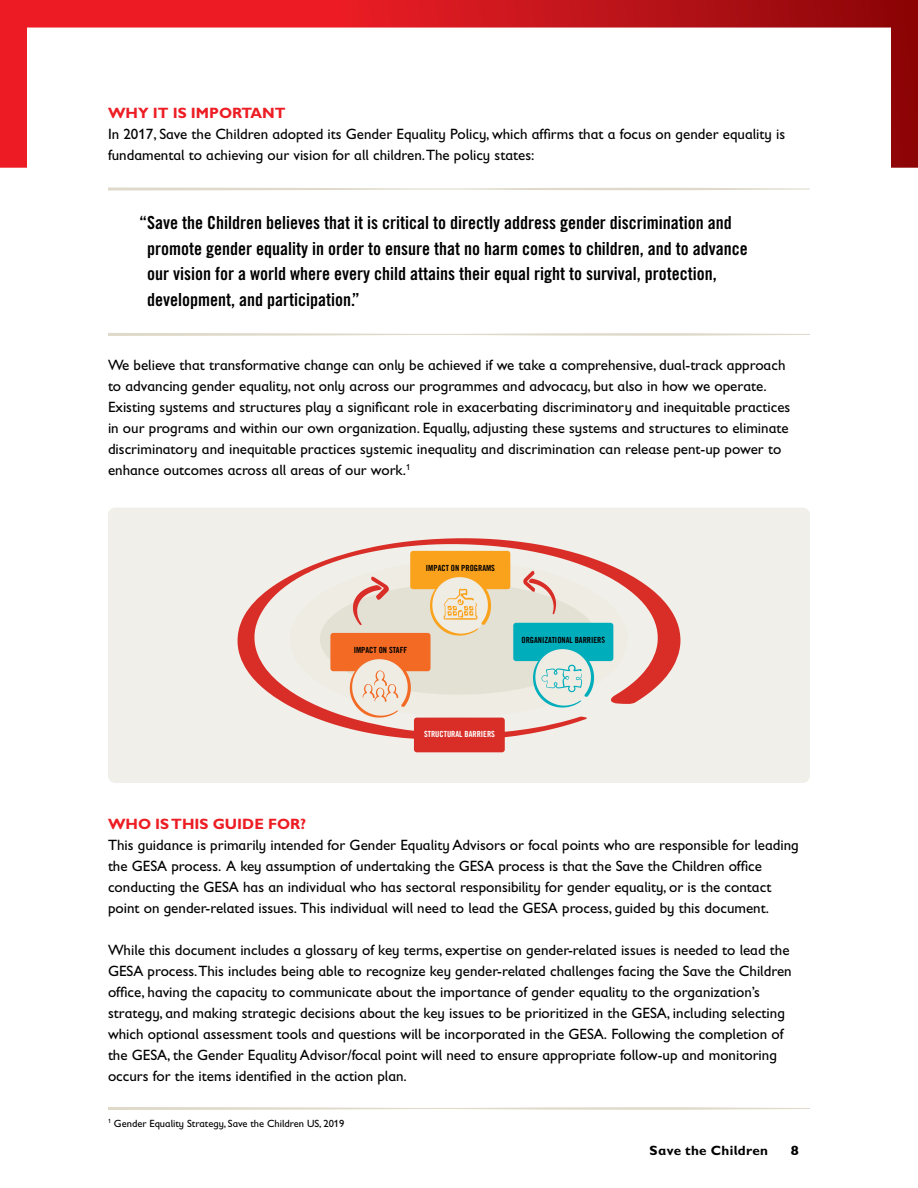
<style>
.page{position:relative;width:918px;height:1188px;background:#fff}
.page>*{position:absolute;margin:0;border:0;box-sizing:border-box;transform-origin:0 0}
.t1{font:18px/25.5px "Trade Gothic LT Std Bd Cn 20";color:#000}
.t2{font:15px/21px "Gill Sans Infant Std";color:#000}
.t3{font:700 15px "Gill Sans Infant Std";color:#ed1d24}
.t4{font:700 13.5px "Gill Sans Infant Std";letter-spacing:.025em;color:#000}
.t5{font:700 13.5px "Gill Sans";color:#000}
.t6{font:10.5px "Gill Sans Infant Std";color:#000}
.t7{font:8.4px "Trade Gothic LT Com Bd Cn 20";color:#000}
.t8{font:8.4px "Trade Gothic LT Com Bd Cn 20";color:#fff}
</style>
<div class="page">
<svg style="left:0;top:0;width:918px;height:168px"></svg>
<div style="left:108px;top:508px;width:702px;height:275px;background:#f1efe9;border-radius:7px"></div>
<svg style="left:108px;top:1107px;width:702px;height:3px"></svg>
<svg style="left:108px;top:188px;width:702px;height:2px"></svg>
<svg style="left:108px;top:333px;width:702px;height:3px"></svg>
<svg style="left:238px;top:538px;width:442px;height:201px"></svg>
<div style="left:290px;top:561px;width:338px;height:156px;background:#efece4;border-radius:50%"></div>
<div style="left:320px;top:583px;width:277px;height:112px;background:#e3e0d4;border-radius:50%"></div>
<div style="left:410px;top:551px;width:100px;height:38px;background:#faa21b;border-radius:3px"></div>
<svg style="left:430px;top:577px;width:61px;height:59px"></svg>
<div style="left:330px;top:633px;width:101px;height:38px;background:#f26a24;border-radius:3px"></div>
<svg style="left:350px;top:659px;width:61px;height:59px"></svg>
<div style="left:513px;top:623px;width:100px;height:38px;background:#00adbb;border-radius:3px"></div>
<svg style="left:533px;top:649px;width:61px;height:59px"></svg>
<svg style="left:523px;top:570px;width:33px;height:44px"></svg>
<svg style="left:353px;top:576px;width:36px;height:49px"></svg>
<div style="left:414px;top:718px;width:91px;height:34px;background:#d92e27;border-radius:3px"></div>
<svg style="left:602px;top:637px;width:3px;height:6px"></svg>
<p class="t3" style="left:108px;top:104px;width:179px">WHY IT IS IMPORTANT</p>
<p class="t2" style="left:108px;top:124px;width:679px">In 2017, Save the Children adopted its Gender Equality Policy, which affirms that a focus on gender equality is fundamental to achieving our vision for all children.The policy states:</p>
<p class="t1" style="left:147px;top:210px;width:602px;text-indent:-8px">“Save the Children believes that it is critical to directly address gender discrimination and promote gender equality in order to ensure that no harm comes to children, and to advance our vision for a world where every child attains their equal right to survival, protection, development, and participation.”</p>
<p class="t2" style="left:108px;top:355px;width:684px">We believe that transformative change can only be achieved if we take a comprehensive, dual-track approach to advancing gender equality, not only across our programmes and advocacy, but also in how we operate.<br>Existing systems and structures play a significant role in exacerbating discriminatory and inequitable practices in our programs and within our own organization. Equally, adjusting these systems and structures to eliminate discriminatory and inequitable practices systemic inequality and discrimination can release pent-up power to enhance outcomes across all areas of our work.<sup>1</sup></p>
<p class="t7" style="left:426px;top:563px;width:71px">IMPACT ON PROGRAMS</p>
<p class="t7" style="left:354px;top:645px;width:55px">IMPACT ON STAFF</p>
<p class="t7" style="left:521px;top:635px;width:82px">ORGANIZATIONAL BARRIER</p>
<p class="t8" style="left:424px;top:729px;width:72px">STRUCTURAL BARRIERS</p>
<p class="t3" style="left:108px;top:815px;width:199px">WHO IS THIS GUIDE FOR?</p>
<p class="t2" style="left:108px;top:834px;width:692px">This guidance is primarily intended for Gender Equality Advisors or focal points who are responsible for leading the GESA process. A key assumption of undertaking the GESA process is that the Save the Children office conducting the GESA has an individual who has sectoral responsibility for gender equality, or is the contact point on gender-related issues. This individual will need to lead the GESA process, guided by this document.</p>
<p class="t2" style="left:108px;top:939px;width:685px">While this document includes a glossary of key terms, expertise on gender-related issues is needed to lead the GESA process.This includes being able to recognize key gender-related challenges facing the Save the Children office, having the capacity to communicate about the importance of gender equality to the organization’s strategy, and making strategic decisions about the key issues to be prioritized in the GESA, including selecting which optional assessment tools and questions will be incorporated in the GESA. Following the completion of the GESA, the Gender Equality Advisor/focal point will need to ensure appropriate follow-up and monitoring occurs for the items identified in the action plan.</p>
<p class="t6" style="left:108px;top:1117px;width:238px"><sup>1</sup> Gender Equality Strategy, Save the Children US, 2019</p>
<p class="t4" style="left:650px;top:1143px;width:120px">Save the Children</p>
<p class="t5" style="left:791px;top:1140px;width:10px">8</p>
</div>
